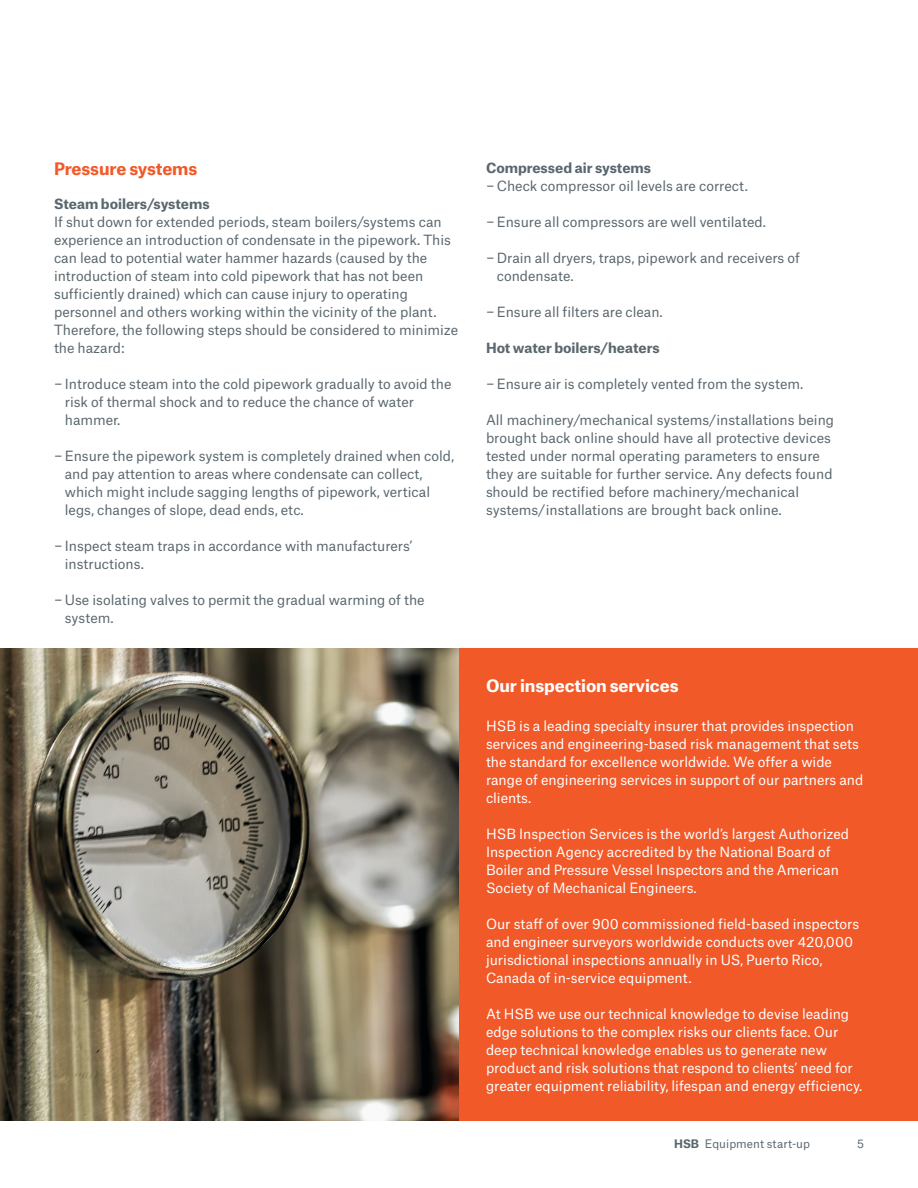
<style>
.page{position:relative;width:918px;height:1188px;background:#fff}
.page>*{position:absolute;margin:0;border:0;box-sizing:border-box;transform-origin:0 0}
.HSB_11pt_Bold{font:700 16.5px "Munich Re";letter-spacing:-.005em;color:#fff}
.HSB_11pt_Bold-2{font:700 16.5px "Munich Re";letter-spacing:-.01em;color:#f15929}
.HSB_9pt_Regular_Spac{font:13.5px/18px "Munich Re";color:#5a676e}
.HSB_9pt_Regular_Spac-2{font:13.5px/18px "Munich Re";color:#fff}
.HSB_9pt_Bold{font:700 13.5px "Munich Re";color:#5a676e}
.t1{font:11.25px "Munich Re";letter-spacing:.005em;color:#5a676e}
.s1{font-weight:700}
</style>
<div class="page">
<div style="left:459px;top:648px;width:459px;height:472px;background:#f15929"></div>
<img style="left:0;top:648px;width:459px;height:473px">
<p class="HSB_11pt_Bold-2" style="left:54px;top:156px;width:145px">Pressure systems</p>
<p class="HSB_9pt_Bold" style="left:54px;top:193px;width:157px">Steam boilers/systems</p>
<p class="HSB_9pt_Regular_Spac" style="left:54px;top:211px;width:406px">If shut down for extended periods, steam boilers/systems can experience an introduction of condensate in the pipework. This can lead to potential water hammer hazards (caused by the introduction of steam into cold pipework that has not been sufficiently drained) which can cause injury to operating personnel and others working within the vicinity of the plant.<br>Therefore, the following steps should be considered to minimize the hazard:</p>
<p class="HSB_9pt_Regular_Spac" style="left:65px;top:373px;width:388px;text-indent:-11px">− Introduce steam into the cold pipework gradually to avoid the risk of thermal shock and to reduce the chance of water hammer.</p>
<p class="HSB_9pt_Regular_Spac" style="left:65px;top:445px;width:391px;text-indent:-11px">− Ensure the pipework system is completely drained when cold, and pay attention to areas where condensate can collect, which might include sagging lengths of pipework, vertical legs, changes of slope, dead ends, etc.</p>
<p class="HSB_9pt_Regular_Spac" style="left:65px;top:535px;width:349px;text-indent:-11px">− Inspect steam traps in accordance with manufacturers’ instructions.</p>
<p class="HSB_9pt_Regular_Spac" style="left:65px;top:589px;width:361px;text-indent:-11px">− Use isolating valves to permit the gradual warming of the system.</p>
<p class="HSB_9pt_Bold" style="left:486px;top:157px;width:167px">Compressed air systems</p>
<p class="HSB_9pt_Regular_Spac" style="left:486px;top:175px;width:263px">− Check compressor oil levels are correct.</p>
<p class="HSB_9pt_Regular_Spac" style="left:486px;top:211px;width:282px">− Ensure all compressors are well ventilated.</p>
<p class="HSB_9pt_Regular_Spac" style="left:497px;top:247px;width:305px;text-indent:-11px">− Drain all dryers, traps, pipework and receivers of condensate.</p>
<p class="HSB_9pt_Regular_Spac" style="left:486px;top:301px;width:178px">− Ensure all filters are clean.</p>
<p class="HSB_9pt_Bold" style="left:486px;top:337px;width:175px">Hot water boilers/heaters</p>
<p class="HSB_9pt_Regular_Spac" style="left:486px;top:373px;width:319px">− Ensure air is completely vented from the system.</p>
<p class="HSB_9pt_Regular_Spac" style="left:486px;top:409px;width:350px">All machinery/mechanical systems/installations being brought back online should have all protective devices tested under normal operating parameters to ensure they are suitable for further service. Any defects found should be rectified before machinery/mechanical systems/installations are brought back online.</p>
<p class="HSB_11pt_Bold" style="left:486px;top:672px;width:194px">Our inspection services</p>
<p class="HSB_9pt_Regular_Spac-2" style="left:486px;top:715px;width:379px">HSB is a leading specialty insurer that provides inspection services and engineering-based risk management that sets the standard for excellence worldwide. We offer a wide range of engineering services in support of our partners and clients.</p>
<p class="HSB_9pt_Regular_Spac-2" style="left:486px;top:823px;width:365px">HSB Inspection Services is the world’s largest Authorized Inspection Agency accredited by the National Board of Boiler and Pressure Vessel Inspectors and the American Society of Mechanical Engineers.</p>
<p class="HSB_9pt_Regular_Spac-2" style="left:486px;top:913px;width:375px">Our staff of over 900 commissioned field-based inspectors and engineer surveyors worldwide conducts over 420,000 jurisdictional inspections annually in US, Puerto Rico, Canada of in-service equipment.</p>
<p class="HSB_9pt_Regular_Spac-2" style="left:486px;top:1003px;width:378px">At HSB we use our technical knowledge to devise leading edge solutions to the complex risks our clients face. Our deep technical knowledge enables us to generate new product and risk solutions that respond to clients’ need for greater equipment reliability, lifespan and energy efficiency.</p>
<p class="t1" style="left:674px;top:1134px;width:137px"><span class="s1">HSB</span> Equipment start-up</p>
<p class="t1" style="left:857px;top:1134px;width:8px">5</p>
</div>
